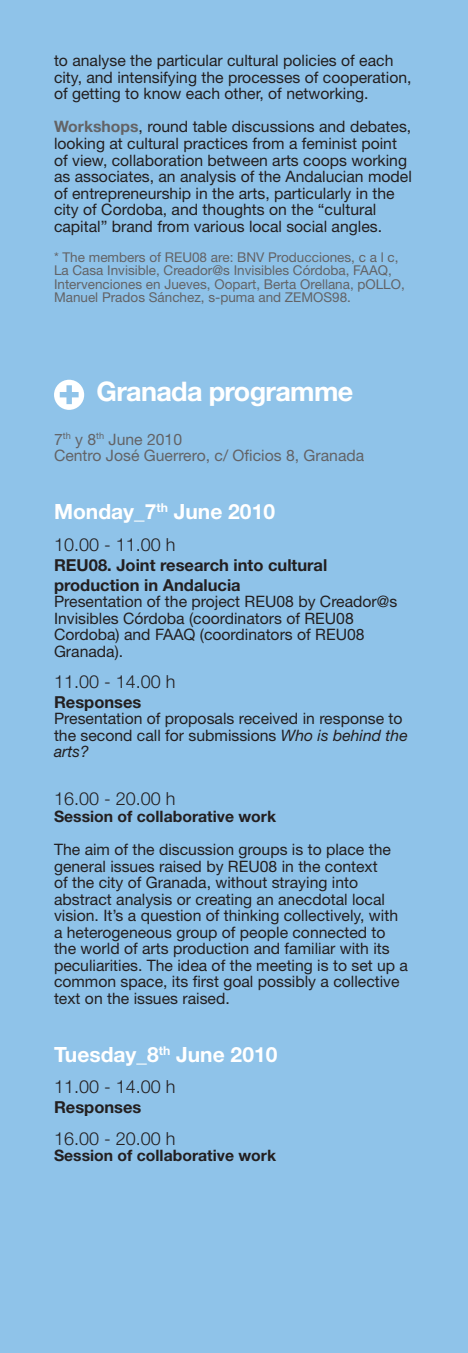
<style>
.page{position:relative;width:468px;height:1353px;background:#fff}
.page>*{position:absolute;margin:0;border:0;box-sizing:border-box;transform-origin:0 0}
.t1{font:700 27px "Helvetica Neue";letter-spacing:-.025em;color:#fff}
.t2{font:700 21px "Helvetica Neue";color:#fff}
.t3{font:300 18px "Helvetica Neue";color:#231f20}
.t4{font:700 16.5px/19.8px "Helvetica Neue";color:#231f20}
.t5{font:15.75px/16.5px "Helvetica Neue";color:#231f20}
.t6{font:15.75px/16.5px "Helvetica Neue";color:#636366}
.t7{font:700 15.75px "Helvetica Neue";color:#231f20}
.t8{font:13.5px/13.5px "Helvetica Neue";color:#636366}
.s1{font-weight:700;color:#636366}
.s2{font-style:italic}
</style>
<div class="page">
<div style="left:0;top:0;width:468px;height:1352px;background:#8fc3e9"></div>
<div style="left:54px;top:379px;width:30px;height:31px;background:#fff;border-radius:50%"></div>
<div style="left:66px;top:385px;width:6px;height:19px;background:#8fc3e9"></div>
<div style="left:60px;top:392px;width:19px;height:5px;background:#8fc3e9"></div>
<p class="t5" style="left:54px;top:52px;width:359px">to analyse the particular cultural policies of each city, and intensifying the processes of cooperation, of getting to know each other, of networking.</p>
<p class="t5" style="left:54px;top:118px;width:359px"><span class="s1">Workshops</span>, round table discussions and debates, looking at cultural practices from a feminist point of view, collaboration between arts coops working as associates, an analysis of the Andalucian model of entrepreneurship in the arts, particularly in the city of Cordoba, and thoughts on the “cultural capital” brand from various local social angles.</p>
<p class="t8" style="left:54px;top:250px;width:352px">* The members of REU08 are: BNV Producciones, c a l c, La Casa Invisible, Creador@s Invisibles Córdoba, FAAQ, Intervenciones en Jueves, Oopart, Berta Orellana, pOLLO, Manuel Prados Sánchez, s-puma and ZEMOS98.</p>
<h1 class="t1" style="left:97px;top:374px;width:258px">Granada programme</h1>
<p class="t6" style="left:54px;top:430px;width:312px">7<sup>th</sup> y 8<sup>th</sup> June 2010<br>Centro José Guerrero, c/ Oficios 8, Granada</p>
<h2 class="t2" style="left:54px;top:499px;width:222px">Monday_7<sup>th</sup> June 2010</h2>
<p class="t3" style="left:54px;top:533px;width:123px">10.00 - 11.00 h</p>
<p class="t4" style="left:54px;top:554px;width:275px">REU08. Joint research into cultural production in Andalucia</p>
<p class="t5" style="left:54px;top:593px;width:345px">Presentation of the project REU08 by Creador@s Invisibles Córdoba (coordinators of REU08<br>Cordoba) and FAAQ (coordinators of REU08<br>Granada).</p>
<p class="t3" style="left:54px;top:670px;width:123px">11.00 - 14.00 h</p>
<p class="t4" style="left:54px;top:691px;width:89px">Responses</p>
<p class="t5" style="left:54px;top:710px;width:355px">Presentation of proposals received in response to the second call for submissions <span class="s2">Who is behind the arts?</span></p>
<p class="t3" style="left:54px;top:788px;width:123px">16.00 - 20.00 h</p>
<p class="t7" style="left:54px;top:806px;width:223px">Session of collaborative work</p>
<p class="t5" style="left:54px;top:840px;width:355px">The aim of the discussion groups is to place the general issues raised by REU08 in the context<br>of the city of Granada, without straying into abstract analysis or creating an anecdotal local vision. It’s a question of thinking collectively, with a heterogeneous group of people connected to the world of arts production and familiar with its peculiarities. The idea of the meeting is to set up a common space, its first goal possibly a collective text on the issues raised.</p>
<h2 class="t2" style="left:54px;top:1041px;width:225px">Tuesday_8<sup>th</sup> June 2010</h2>
<p class="t3" style="left:54px;top:1075px;width:123px">11.00 - 14.00 h</p>
<p class="t4" style="left:54px;top:1096px;width:89px">Responses</p>
<p class="t3" style="left:54px;top:1127px;width:123px">16.00 - 20.00 h</p>
<p class="t7" style="left:54px;top:1145px;width:223px">Session of collaborative work</p>
</div>
